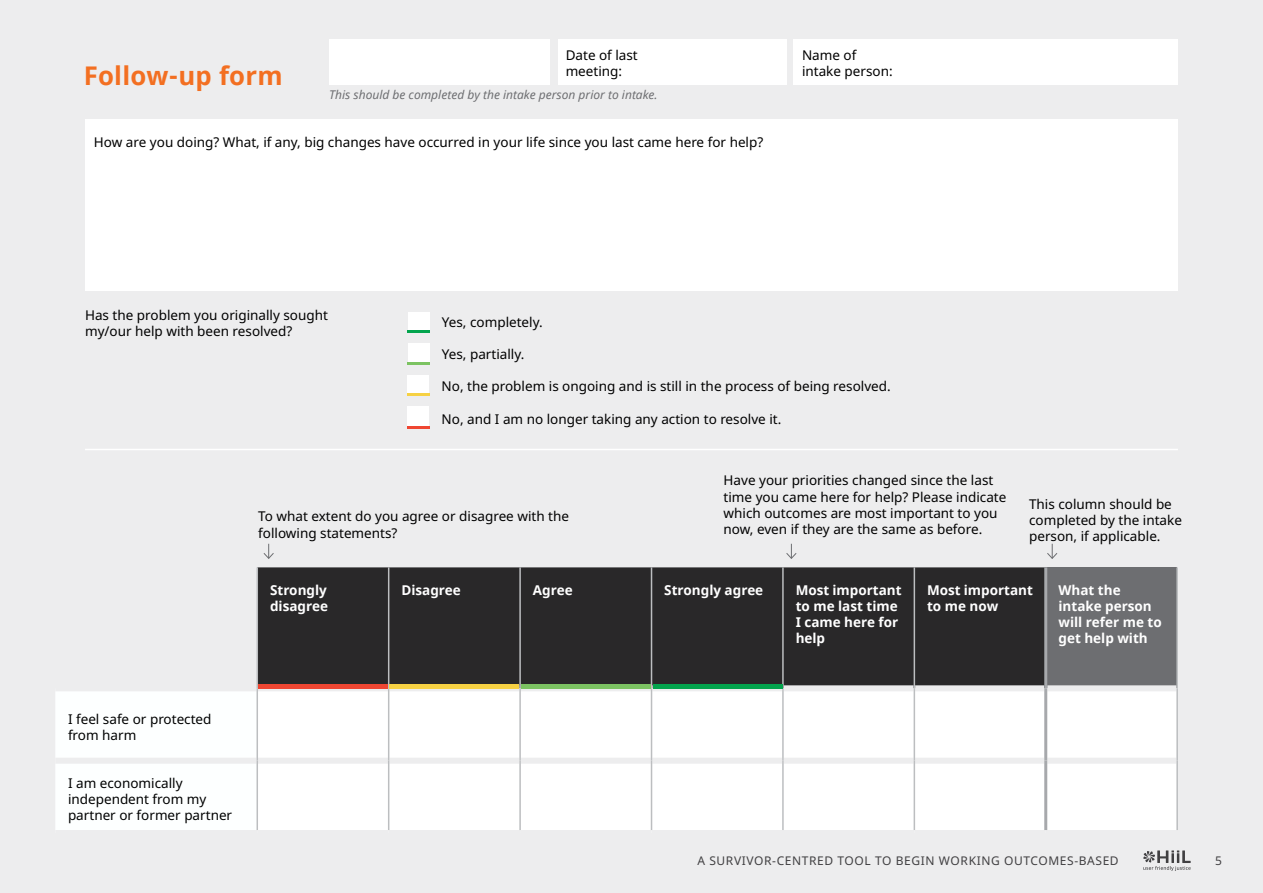
<style>
.page{position:relative;width:1263px;height:893px;background:#ededee}
.page>*{position:absolute;margin:0;border:0;box-sizing:border-box;transform-origin:0 0}
.t1{font:700 25.8px "Noto Sans";letter-spacing:.01em;color:#f36f21}
.t2{font:13.5px/16.2px "Noto Sans";color:#000}
.t3{font:700 13.5px/16.2px "Noto Sans";color:#fff}
.t4{font:italic 12px "Noto Sans";color:#6d6e71}
.t5{font:12px "Noto Sans";letter-spacing:.05em;color:#414042}
</style>
<div class="page">
<div style="left:408px;top:312px;width:22px;height:21px;background:#fff"></div>
<div style="left:408px;top:344px;width:22px;height:20px;background:#fff"></div>
<div style="left:407px;top:375px;width:22px;height:21px;background:#fff"></div>
<div style="left:407px;top:406px;width:22px;height:21px;background:#fff"></div>
<hr style="left:407px;top:330px;width:23px;height:3px;background:#03a44d">
<hr style="left:408px;top:362px;width:22px;height:2px;background:#7cc362">
<hr style="left:407px;top:393px;width:22px;height:3px;background:#f6d143">
<hr style="left:408px;top:426px;width:22px;height:2px;background:#ef4632">
<div style="left:258px;top:567px;width:786px;height:118px;background:#292829"></div>
<div style="left:1046px;top:567px;width:131px;height:121px;background:#6d6e71"></div>
<div style="left:55px;top:691px;width:201px;height:139px;background:#fdffff"></div>
<div style="left:258px;top:691px;width:918px;height:139px;background:#fff"></div>
<svg style="left:258px;top:685px;width:130px;height:4px"></svg>
<svg style="left:389px;top:685px;width:130px;height:6px"></svg>
<svg style="left:521px;top:685px;width:130px;height:4px"></svg>
<svg style="left:652px;top:685px;width:130px;height:6px"></svg>
<div style="left:1047px;top:685px;width:129px;height:6px;background:#ededee"></div>
<div style="left:55px;top:758px;width:201px;height:6px;background:#ededee"></div>
<div style="left:258px;top:758px;width:130px;height:6px;background:#ededee"></div>
<div style="left:389px;top:758px;width:130px;height:6px;background:#ededee"></div>
<div style="left:521px;top:758px;width:130px;height:6px;background:#ededee"></div>
<div style="left:652px;top:758px;width:130px;height:6px;background:#ededee"></div>
<div style="left:784px;top:758px;width:129px;height:6px;background:#ededee"></div>
<div style="left:915px;top:758px;width:129px;height:6px;background:#ededee"></div>
<div style="left:1047px;top:758px;width:129px;height:6px;background:#ededee"></div>
<hr style="left:256px;top:567px;width:2px;height:121px;background:#bcbec0">
<hr style="left:388px;top:567px;width:1px;height:121px;background:#bcbec0">
<hr style="left:519px;top:567px;width:2px;height:121px;background:#bcbec0">
<hr style="left:651px;top:567px;width:1px;height:121px;background:#bcbec0">
<hr style="left:782px;top:567px;width:2px;height:121px;background:#bcbec0">
<hr style="left:913px;top:567px;width:2px;height:121px;background:#bcbec0">
<hr style="left:1176px;top:567px;width:2px;height:121px;background:#bcbec0">
<hr style="left:256px;top:688px;width:2px;height:73px;background:#bcbec0">
<hr style="left:388px;top:688px;width:1px;height:73px;background:#bcbec0">
<hr style="left:519px;top:688px;width:2px;height:73px;background:#bcbec0">
<hr style="left:651px;top:688px;width:1px;height:73px;background:#bcbec0">
<hr style="left:782px;top:688px;width:2px;height:73px;background:#bcbec0">
<hr style="left:913px;top:688px;width:2px;height:73px;background:#bcbec0">
<hr style="left:1176px;top:688px;width:2px;height:73px;background:#bcbec0">
<hr style="left:256px;top:761px;width:2px;height:69px;background:#bcbec0">
<hr style="left:388px;top:761px;width:1px;height:69px;background:#bcbec0">
<hr style="left:519px;top:761px;width:2px;height:69px;background:#bcbec0">
<hr style="left:651px;top:761px;width:1px;height:69px;background:#bcbec0">
<hr style="left:782px;top:761px;width:2px;height:69px;background:#bcbec0">
<hr style="left:913px;top:761px;width:2px;height:69px;background:#bcbec0">
<hr style="left:1176px;top:761px;width:2px;height:69px;background:#bcbec0">
<hr style="left:1044px;top:567px;width:3px;height:121px;background:#a7a9ac">
<hr style="left:1044px;top:688px;width:3px;height:73px;background:#a7a9ac">
<hr style="left:1044px;top:761px;width:3px;height:69px;background:#a7a9ac">
<svg style="left:786px;top:544px;width:11px;height:15px"></svg>
<svg style="left:263px;top:544px;width:11px;height:15px"></svg>
<hr style="left:653px;top:684px;width:129px;height:4px;background:#03a44d">
<hr style="left:521px;top:684px;width:129px;height:4px;background:#7cc362">
<hr style="left:390px;top:684px;width:129px;height:4px;background:#f6d143">
<hr style="left:258px;top:684px;width:129px;height:4px;background:#ef4632">
<hr style="left:85px;top:449px;width:1093px;height:1px;background:#fff">
<svg style="left:1143px;top:850px;width:48px;height:21px"></svg>
<svg style="left:1047px;top:544px;width:11px;height:15px"></svg>
<div style="left:85px;top:119px;width:1093px;height:172px;background:#fff"></div>
<div style="left:329px;top:39px;width:221px;height:46px;background:#fff"></div>
<div style="left:558px;top:39px;width:228px;height:46px;background:#fff"></div>
<div style="left:793px;top:39px;width:385px;height:46px;background:#fff"></div>
<h1 class="t1" style="left:84px;top:57px;width:200px">Follow-up form</h1>
<p class="t2" style="left:566px;top:47px;width:74px">Date of last meeting:</p>
<p class="t2" style="left:802px;top:47px;width:92px">Name of intake person:</p>
<p class="t4" style="left:329px;top:86px;width:330px">This should be completed by the intake person prior to intake.</p>
<p class="t2" style="left:94px;top:134px;width:671px">How are you doing? What, if any, big changes have occurred in your life since you last came here for help?</p>
<p class="t2" style="left:85px;top:307px;width:244px">Has the problem you originally sought my/our help with been resolved?</p>
<p class="t2" style="left:442px;top:314px;width:102px">Yes, completely.</p>
<p class="t2" style="left:442px;top:346px;width:84px">Yes, partially.</p>
<p class="t2" style="left:442px;top:379px;width:451px">No, the problem is ongoing and is still in the process of being resolved.</p>
<p class="t2" style="left:442px;top:411px;width:341px">No, and I am no longer taking any action to resolve it.</p>
<p class="t2" style="left:258px;top:509px;width:312px">To what extent do you agree or disagree with the following statements?</p>
<p class="t2" style="left:724px;top:473px;width:284px">Have your priorities changed since the last time you came here for help? Please indicate which outcomes are most important to you now, even if they are the same as before.</p>
<p class="t2" style="left:1029px;top:496px;width:154px">This column should be completed by the intake person, if applicable.</p>
<p class="t2" style="left:68px;top:711px;width:145px">I feel safe or protected from harm</p>
<p class="t2" style="left:68px;top:775px;width:166px">I am economically independent from my partner or former partner</p>
<p class="t3" style="left:270px;top:582px;width:60px">Strongly disagree</p>
<p class="t3" style="left:401px;top:582px;width:61px">Disagree</p>
<p class="t3" style="left:533px;top:582px;width:41px">Agree</p>
<p class="t3" style="left:664px;top:582px;width:101px">Strongly agree</p>
<p class="t3" style="left:796px;top:582px;width:107px">Most important to me last time<br>I came here for help</p>
<p class="t3" style="left:927px;top:582px;width:107px">Most important to me now</p>
<p class="t3" style="left:1058px;top:582px;width:105px">What the intake person will refer me to get help with</p>
<p class="t5" style="left:697px;top:854px;width:423px">A SURVIVOR-CENTRED TOOL TO BEGIN WORKING OUTCOMES-BASED</p>
<p class="t5" style="left:1215px;top:854px;width:8px">5</p>
</div>
